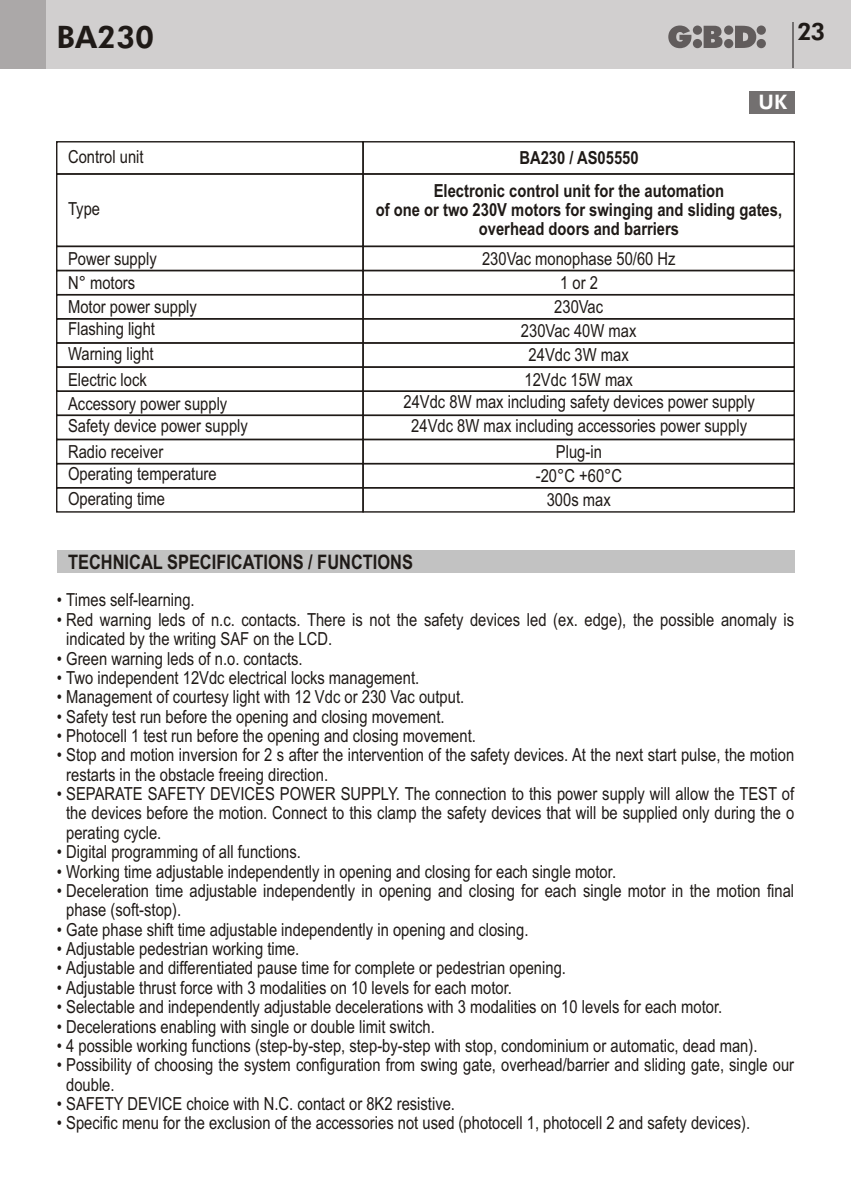
<style>
.page{position:relative;width:851px;height:1191px;background:#fff}
.page>*{position:absolute;margin:0;border:0;box-sizing:border-box;transform-origin:0 0}
.t1{font:800 31px "Futura BT";color:#1f1a17}
.t2{font:800 24px "Futura BT";color:#1f1a17}
.t3{font:700 20px "Arial Narrow";color:#1f1a17}
.t4{font:800 20px "Futura BT";color:#fff}
.t5{font:18px/24.2px "Arial Narrow";color:#1f1a17}
.t6{font:700 18px/33.2px "Arial Narrow";color:#1f1a17;text-align:center}
</style>
<div class="page">
<div style="left:0;top:0;width:850px;height:68px;background:#d1cfcf"></div>
<div style="left:0;top:0;width:45px;height:68px;background:#aba8a8"></div>
<svg style="left:668px;top:26px;width:97px;height:22px"></svg>
<hr style="left:792px;top:23px;width:2px;height:45px;background:#737070">
<div style="left:748px;top:91px;width:46px;height:22px;background:#737070"></div>
<div style="left:56px;top:141px;width:308px;height:34px;border:1px solid #1f1a17"></div>
<div style="left:362px;top:141px;width:432px;height:34px;border:1px solid #1f1a17"></div>
<div style="left:56px;top:173px;width:308px;height:74px;border:1px solid #1f1a17"></div>
<div style="left:362px;top:173px;width:432px;height:74px;border:1px solid #1f1a17"></div>
<div style="left:56px;top:246px;width:308px;height:25px;border:1px solid #1f1a17"></div>
<div style="left:362px;top:246px;width:432px;height:25px;border:1px solid #1f1a17"></div>
<div style="left:56px;top:270px;width:308px;height:25px;border:1px solid #1f1a17"></div>
<div style="left:362px;top:270px;width:432px;height:25px;border:1px solid #1f1a17"></div>
<div style="left:56px;top:294px;width:308px;height:25px;border:1px solid #1f1a17"></div>
<div style="left:362px;top:294px;width:432px;height:25px;border:1px solid #1f1a17"></div>
<div style="left:56px;top:318px;width:308px;height:26px;border:1px solid #1f1a17"></div>
<div style="left:362px;top:318px;width:432px;height:26px;border:1px solid #1f1a17"></div>
<div style="left:56px;top:342px;width:308px;height:26px;border:1px solid #1f1a17"></div>
<div style="left:56px;top:366px;width:308px;height:26px;border:1px solid #1f1a17"></div>
<div style="left:362px;top:342px;width:432px;height:26px;border:1px solid #1f1a17"></div>
<div style="left:362px;top:366px;width:432px;height:26px;border:1px solid #1f1a17"></div>
<div style="left:56px;top:390px;width:308px;height:26px;border:1px solid #1f1a17"></div>
<div style="left:362px;top:390px;width:432px;height:26px;border:1px solid #1f1a17"></div>
<div style="left:56px;top:414px;width:308px;height:26px;border:1px solid #1f1a17"></div>
<div style="left:362px;top:414px;width:432px;height:26px;border:1px solid #1f1a17"></div>
<div style="left:56px;top:439px;width:308px;height:25px;border:1px solid #1f1a17"></div>
<div style="left:362px;top:439px;width:432px;height:25px;border:1px solid #1f1a17"></div>
<div style="left:56px;top:463px;width:308px;height:25px;border:1px solid #1f1a17"></div>
<div style="left:362px;top:463px;width:432px;height:25px;border:1px solid #1f1a17"></div>
<div style="left:56px;top:487px;width:308px;height:25px;border:1px solid #1f1a17"></div>
<div style="left:362px;top:487px;width:432px;height:25px;border:1px solid #1f1a17"></div>
<div style="left:57px;top:550px;width:737px;height:23px;background:#c2c2c2"></div>
<h1 class="t1" style="left:56px;top:24px;width:99px">BA230</h1>
<h2 class="t2" style="left:797px;top:22px;width:29px">23</h2>
<p class="t5" style="left:68px;top:146px;width:77px">Control unit</p>
<p class="t5" style="left:68px;top:198px;width:34px">Type</p>
<p class="t5" style="left:68px;top:248px;width:130px">Power supply<br>N° motors<br>Motor power supply</p>
<p class="t5" style="left:68px;top:319px;width:88px">Flashing light<br>Warning light</p>
<p class="t5" style="left:68px;top:393px;width:161px">Accessory power supply</p>
<p class="t5" style="left:68px;top:369px;width:80px">Electric lock</p>
<p class="t5" style="left:68px;top:414px;width:181px;line-height:25.8px">Safety device power supply<br>Radio receiver</p>
<p class="t5" style="left:68px;top:463px;width:150px">Operating temperature<br>Operating time</p>
<p class="t4" style="left:758px;top:94px;width:30px">UK</p>
<p class="t6" style="left:433px;top:143px;width:292px">BA230 / AS05550<br>Electronic control unit for the automation</p>
<p class="t6" style="left:376px;top:202px;width:408px;line-height:18.6px">of one or two 230V motors for swinging and sliding gates, overhead doors and barriers</p>
<p class="t5" style="left:482px;top:248px;width:195px;text-align:center">230Vac monophase 50/60 Hz<br>1 or 2<br>230Vac<br>230Vac 40W max<br>24Vdc 3W max<br>12Vdc 15W max</p>
<p class="t5" style="left:403px;top:391px;width:353px;text-align:center">24Vdc 8W max including safety devices power supply<br>24Vdc 8W max including accessories power supply</p>
<p class="t5" style="left:535px;top:441px;width:88px;text-align:center">Plug-in -20°C +60°C</p>
<p class="t5" style="left:546px;top:489px;width:65px">300s max</p>
<p class="t3" style="left:68px;top:554px;width:346px">TECHNICAL SPECIFICATIONS / FUNCTIONS</p>
<p class="t5" style="left:57px;top:589px;width:139px">• Times self-learning.</p>
<p class="t5" style="left:66px;top:611px;width:729px;line-height:19.4px;text-indent:-9px">• Red warning leds of n.c. contacts. There is not the safety devices led (ex. edge), the possible anomaly is indicated by the writing SAF on the LCD.</p>
<p class="t5" style="left:57px;top:648px;width:247px">• Green warning leds of n.o. contacts.</p>
<p class="t5" style="left:57px;top:667px;width:364px">• Two independent 12Vdc electrical locks management.</p>
<p class="t5" style="left:57px;top:686px;width:409px">• Management of courtesy light with 12 Vdc or 230 Vac output.</p>
<p class="t5" style="left:57px;top:706px;width:389px">• Safety test run before the opening and closing movement.</p>
<p class="t5" style="left:57px;top:725px;width:420px">• Photocell 1 test run before the opening and closing movement.</p>
<p class="t5" style="left:66px;top:747px;width:729px;line-height:19.4px;text-indent:-9px">• Stop and motion inversion for 2 s after the intervention of the safety devices. At the next start pulse, the motion restarts in the obstacle freeing direction.</p>
<p class="t5" style="left:66px;top:785px;width:729px;line-height:19.4px;text-align:justify;text-indent:-9px">• SEPARATE SAFETY DEVICES POWER SUPPLY. The connection to this power supply will allow the TEST of the devices before the motion. Connect to this clamp the safety devices that will be supplied only during the o perating cycle.</p>
<p class="t5" style="left:57px;top:841px;width:246px">• Digital programming of all functions.</p>
<p class="t5" style="left:57px;top:861px;width:561px">• Working time adjustable independently in opening and closing for each single motor.</p>
<p class="t5" style="left:66px;top:882px;width:729px;line-height:19.4px;text-indent:-9px">• Deceleration time adjustable independently in opening and closing for each single motor in the motion final phase (soft-stop).</p>
<p class="t5" style="left:57px;top:919px;width:473px">• Gate phase shift time adjustable independently in opening and closing.</p>
<p class="t5" style="left:57px;top:938px;width:244px">• Adjustable pedestrian working time.</p>
<p class="t5" style="left:57px;top:957px;width:510px">• Adjustable and differentiated pause time for complete or pedestrian opening.</p>
<p class="t5" style="left:57px;top:977px;width:457px">• Adjustable thrust force with 3 modalities on 10 levels for each motor.</p>
<p class="t5" style="left:57px;top:996px;width:667px">• Selectable and independently adjustable decelerations with 3 modalities on 10 levels for each motor.</p>
<p class="t5" style="left:57px;top:1015px;width:379px">• Decelerations enabling with single or double limit switch.</p>
<p class="t5" style="left:57px;top:1035px;width:702px">• 4 possible working functions (step-by-step, step-by-step with stop, condominium or automatic, dead man).</p>
<p class="t5" style="left:66px;top:1057px;width:729px;line-height:19.4px;text-indent:-9px">• Possibility of choosing the system configuration from swing gate, overhead/barrier and sliding gate, single our double.</p>
<p class="t5" style="left:57px;top:1093px;width:400px">• SAFETY DEVICE choice with N.C. contact or 8K2 resistive.</p>
<p class="t5" style="left:57px;top:1112px;width:694px">• Specific menu for the exclusion of the accessories not used (photocell 1, photocell 2 and safety devices).</p>
</div>
